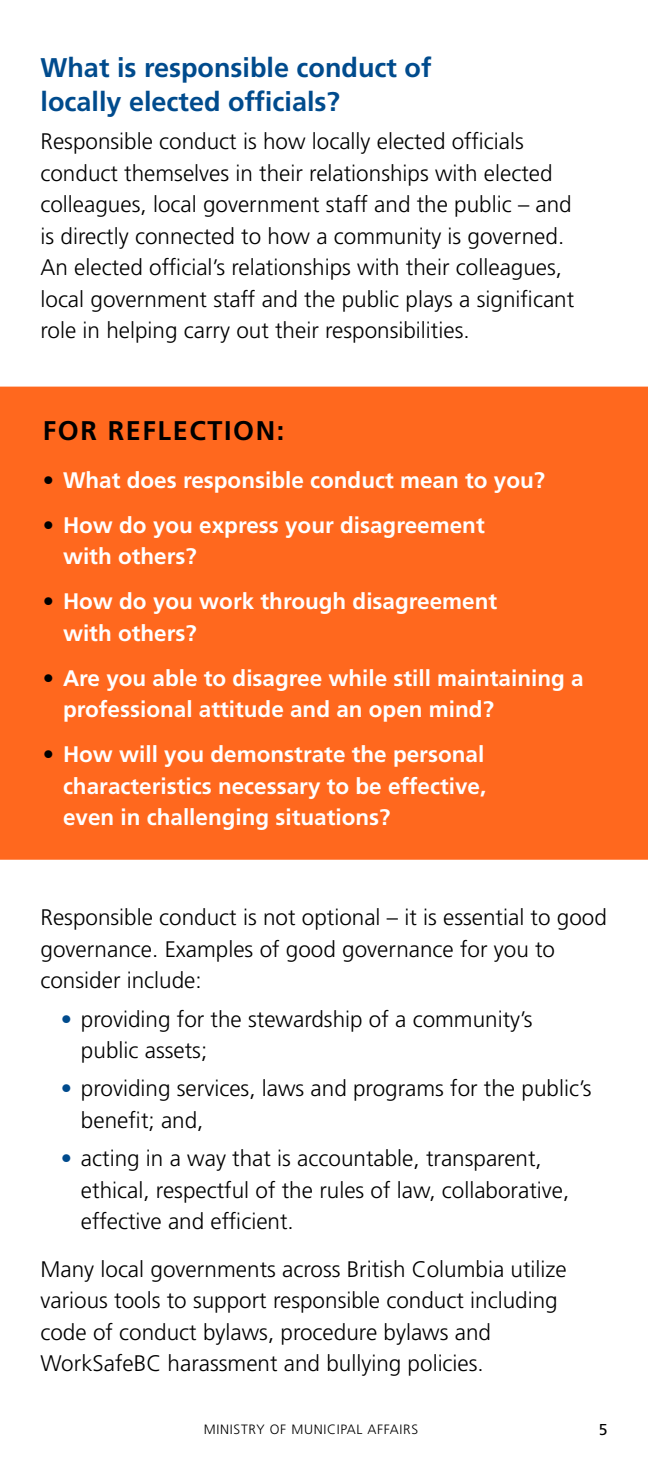
<style>
.page{position:relative;width:648px;height:1458px;background:#fff}
.page>*{position:absolute;margin:0;border:0;box-sizing:border-box;transform-origin:0 0}
.t1{font:700 27px/33.8px "Frutiger LT Std";color:#004b8d}
.t2{font:700 27px "Frutiger LT Std";letter-spacing:.06em;color:#000}
.t3{font:300 22.5px/31.5px "Frutiger LT Std";color:#000}
.t4{font:700 22.5px/31.5px "Frutiger LT Std";color:#fff}
.t5{font:15.75px "Frutiger LT Std";color:#000}
.t6{font:300 13.5px "Frutiger LT Std";letter-spacing:.05em;color:#000}
.s1{color:#000}
.s2{color:#004b8d}
</style>
<div class="page">
<div style="left:1px;top:388px;width:646px;height:471px;background:#ff681e"></div>
<div style="left:0;top:387px;width:648px;height:473px;border:2px solid #ff681e"></div>
<p class="t1" style="left:40px;top:51px;width:393px">What is responsible conduct of locally elected officials?</p>
<p class="t3" style="left:40px;top:126px;width:535px">Responsible conduct is how locally elected officials conduct themselves in their relationships with elected colleagues, local government staff and the public – and is directly connected to how a community is governed.<br>An elected official’s relationships with their colleagues, local government staff and the public plays a significant role in helping carry out their responsibilities.</p>
<p class="t2" style="left:43px;top:415px;width:243px">FOR REFLECTION:</p>
<p class="t4" style="left:43px;top:464px;width:504px"><span class="s1">•</span> What does responsible conduct mean to you?</p>
<p class="t4" style="left:63px;top:509px;width:423px;text-indent:-20px"><span class="s1">•</span> How do you express your disagreement with others?</p>
<p class="t4" style="left:63px;top:586px;width:436px;text-indent:-20px"><span class="s1">•</span> How do you work through disagreement with others?</p>
<p class="t4" style="left:63px;top:662px;width:522px;text-indent:-20px"><span class="s1">•</span> Are you able to disagree while still maintaining a professional attitude and an open mind?</p>
<p class="t4" style="left:63px;top:739px;width:425px;text-align:justify;text-indent:-20px"><span class="s1">•</span> How will you demonstrate the personal characteristics necessary to be effective, even in challenging situations?</p>
<p class="t3" style="left:40px;top:902px;width:568px">Responsible conduct is not optional – it is essential to good governance. Examples of good governance for you to consider include:</p>
<p class="t3" style="left:81px;top:1003px;width:453px;text-indent:-20px"><span class="s2">•</span> providing for the stewardship of a community’s public assets;</p>
<p class="t3" style="left:81px;top:1073px;width:512px;text-indent:-20px"><span class="s2">•</span> providing services, laws and programs for the public’s benefit; and,</p>
<p class="t3" style="left:81px;top:1143px;width:490px;text-indent:-20px"><span class="s2">•</span> acting in a way that is accountable, transparent, ethical, respectful of the rules of law, collaborative, effective and efficient.</p>
<p class="t3" style="left:40px;top:1254px;width:528px">Many local governments across British Columbia utilize various tools to support responsible conduct including code of conduct bylaws, procedure bylaws and WorkSafeBC harassment and bullying policies.</p>
<p class="t6" style="left:204px;top:1421px;width:216px">MINISTRY OF MUNICIPAL AFFAIRS</p>
<p class="t5" style="left:599px;top:1420px;width:10px">5</p>
</div>
